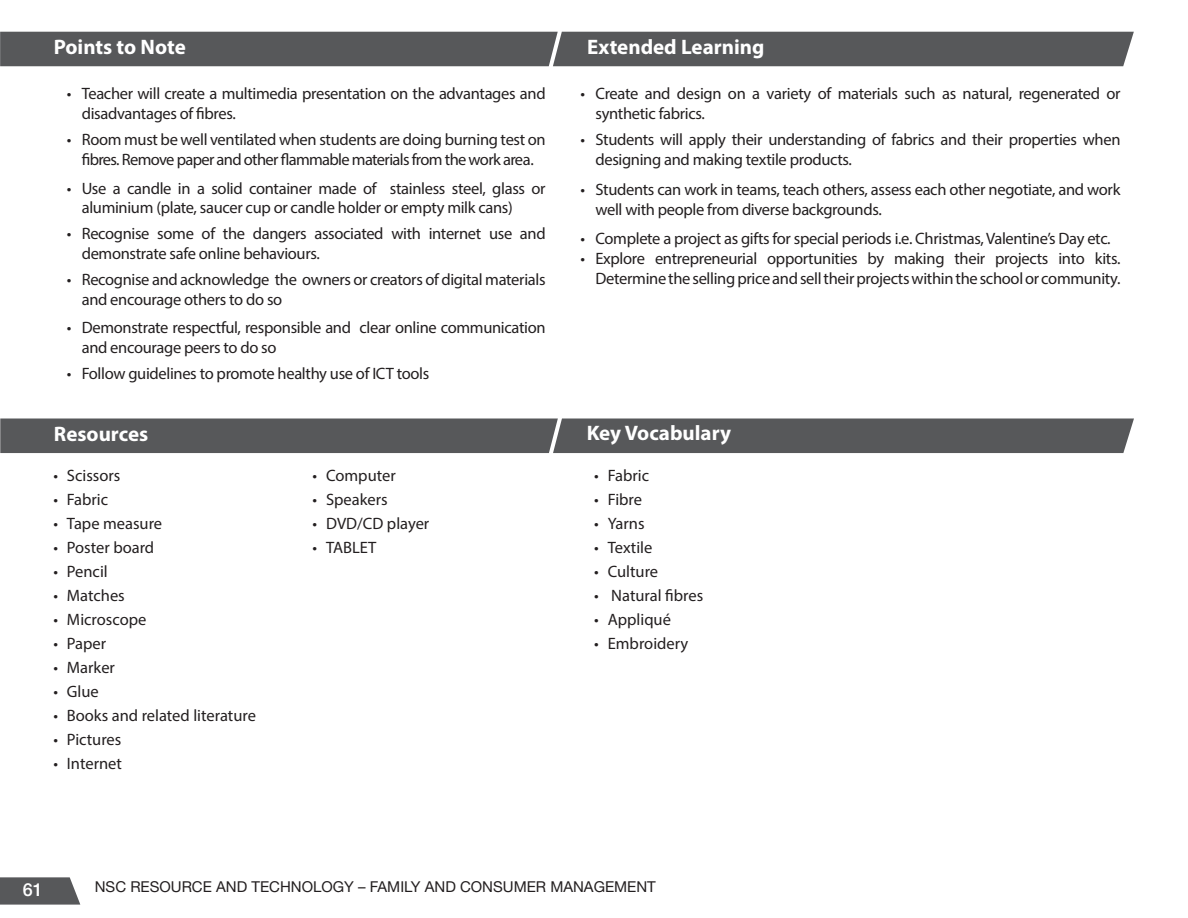
<style>
.page{position:relative;width:1188px;height:918px;background:#fff}
.page>*{position:absolute;margin:0;border:0;box-sizing:border-box;transform-origin:0 0}
.t1{font:700 21px "Myriad Pro";color:#fff}
.t2{font:500 18px "Helvetica Neue LT Std";color:#fff}
.t3{font:16.5px/19.8px "Myriad Pro";letter-spacing:-.02em;color:#231f20}
.t4{font:16.5px "Myriad Pro";color:#231f20}
.t5{font:15px "Helvetica Neue LT Std";color:#231f20}
</style>
<div class="page">
<svg style="left:0;top:877px;width:80px;height:28px;background:#656668"></svg>
<div style="left:0;top:32px;width:1134px;height:34px;background:#57585a"></div>
<div style="left:0;top:418px;width:1134px;height:35px;background:#57585a"></div>
<p class="t1" style="left:54px;top:33px;width:133px">Points to Note</p>
<p class="t1" style="left:587px;top:33px;width:179px">Extended Learning</p>
<p class="t3" style="left:82px;top:84px;width:465px;text-indent:-15px">• Teacher will create a multimedia presentation on the advantages and disadvantages of fibres.</p>
<p class="t3" style="left:67px;top:129px;width:481px;text-align:center">• Room must be well ventilated when students are doing burning test on fibres. Remove paper and other flammable materials from the work area.</p>
<p class="t3" style="left:82px;top:178px;width:465px;text-indent:-15px">• Use a candle in a solid container made of stainless steel, glass or aluminium (plate, saucer cup or candle holder or empty milk cans)</p>
<p class="t3" style="left:82px;top:223px;width:466px;text-indent:-15px">• Recognise some of the dangers associated with internet use and demonstrate safe online behaviours.</p>
<p class="t3" style="left:82px;top:269px;width:465px;text-indent:-15px">• Recognise and acknowledge the owners or creators of digital materials and encourage others to do so</p>
<p class="t3" style="left:82px;top:318px;width:465px;text-indent:-15px">• Demonstrate respectful, responsible and clear online communication and encourage peers to do so</p>
<p class="t3" style="left:67px;top:363px;width:364px">• Follow guidelines to promote healthy use of ICT tools</p>
<p class="t3" style="left:595px;top:84px;width:527px;text-indent:-15px">• Create and design on a variety of materials such as natural, regenerated or synthetic fabrics.</p>
<p class="t3" style="left:595px;top:129px;width:527px;text-indent:-15px">• Students will apply their understanding of fabrics and their properties when designing and making textile products.</p>
<p class="t3" style="left:595px;top:180px;width:527px;text-indent:-15px">• Students can work in teams, teach others, assess each other negotiate, and work well with people from diverse backgrounds.</p>
<p class="t3" style="left:581px;top:228px;width:532px">• Complete a project as gifts for special periods i.e. Christmas, Valentine’s Day etc.</p>
<p class="t3" style="left:581px;top:248px;width:542px;text-align:right">• Explore entrepreneurial opportunities by making their projects into kits.<br>Determine the selling price and sell their projects within the school or community.</p>
<p class="t1" style="left:54px;top:420px;width:96px">Resources</p>
<p class="t1" style="left:587px;top:420px;width:146px">Key Vocabulary</p>
<p class="t4" style="left:53px;top:466px;width:69px">• Scissors</p>
<p class="t3" style="left:53px;top:490px;width:56px">• Fabric</p>
<p class="t4" style="left:53px;top:514px;width:110px">• Tape measure</p>
<p class="t4" style="left:53px;top:538px;width:102px">• Poster board</p>
<p class="t3" style="left:53px;top:562px;width:56px">• Pencil</p>
<p class="t4" style="left:53px;top:586px;width:73px">• Matches</p>
<p class="t4" style="left:53px;top:610px;width:95px">• Microscope</p>
<p class="t3" style="left:53px;top:634px;width:54px">• Paper</p>
<p class="t3" style="left:53px;top:658px;width:63px">• Marker</p>
<p class="t3" style="left:53px;top:682px;width:47px">• Glue</p>
<p class="t4" style="left:53px;top:706px;width:204px">• Books and related literature</p>
<p class="t4" style="left:53px;top:730px;width:70px">• Pictures</p>
<p class="t4" style="left:53px;top:754px;width:70px">• Internet</p>
<p class="t3" style="left:594px;top:466px;width:56px">• Fabric</p>
<p class="t3" style="left:594px;top:490px;width:49px">• Fibre</p>
<p class="t3" style="left:594px;top:514px;width:52px">• Yarns</p>
<p class="t4" style="left:594px;top:538px;width:60px">• Textile</p>
<p class="t4" style="left:594px;top:562px;width:65px">• Culture</p>
<p class="t4" style="left:594px;top:586px;width:110px">• Natural fibres</p>
<p class="t4" style="left:594px;top:610px;width:78px">• Appliqué</p>
<p class="t4" style="left:594px;top:634px;width:96px">• Embroidery</p>
<p class="t4" style="left:313px;top:466px;width:85px">• Computer</p>
<p class="t4" style="left:313px;top:490px;width:77px">• Speakers</p>
<p class="t4" style="left:313px;top:514px;width:118px">• DVD/CD player</p>
<p class="t3" style="left:313px;top:538px;width:65px">• TABLET</p>
<p class="t2" style="left:23px;top:879px;width:22px">61</p>
<p class="t5" style="left:95px;top:878px;width:563px">NSC RESOURCE AND TECHNOLOGY – FAMILY AND CONSUMER MANAGEMENT</p>
</div>
